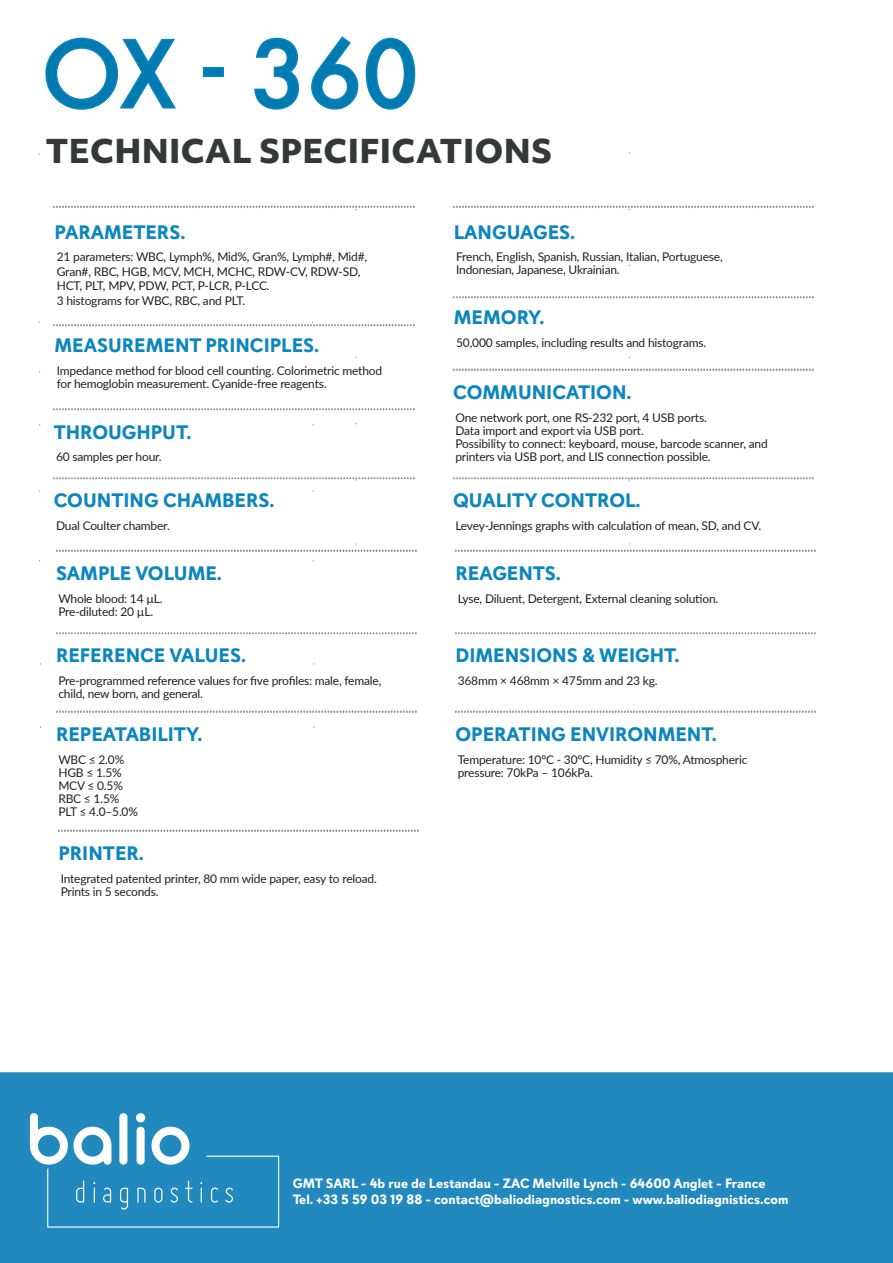
<style>
.page{position:relative;width:893px;height:1263px;background:#fff}
.page>*{position:absolute;margin:0;border:0;box-sizing:border-box;transform-origin:0 0}
.t1{font:800 31.5px "Objektiv Mk 1";letter-spacing:.01em;color:#363837}
.t2{font:700 19.5px "Davis Sans";color:#0b86be}
.t3{font:700 13.5px/16.2px "Davis Sans";color:#fff}
.t4{font:12px/13.2px "Lato";letter-spacing:-.015em;color:#231f20}
</style>
<div class="page">
<div style="left:0;top:1073px;width:893px;height:190px;background:#2189be"></div>
<img style="left:54px;top:324px;width:361px;height:3px">
<img style="left:54px;top:408px;width:361px;height:3px">
<img style="left:54px;top:205px;width:361px;height:3px">
<svg style="left:30px;top:1113px;width:250px;height:115px;background:#419ac7"></svg>
<div style="left:204px;top:68px;width:19px;height:8px;background:#007bb1"></div>
<div style="left:203px;top:67px;width:21px;height:10px;border:2px solid #0b86be"></div>
<svg style="left:45px;top:37px;width:131px;height:73px"></svg>
<svg style="left:254px;top:37px;width:46px;height:73px"></svg>
<svg style="left:311px;top:36px;width:48px;height:74px"></svg>
<svg style="left:365px;top:37px;width:51px;height:73px"></svg>
<img style="left:54px;top:477px;width:361px;height:3px">
<img style="left:56px;top:549px;width:361px;height:3px">
<img style="left:56px;top:632px;width:361px;height:3px">
<img style="left:56px;top:710px;width:361px;height:3px">
<img style="left:58px;top:829px;width:361px;height:3px">
<img style="left:453px;top:296px;width:361px;height:3px">
<img style="left:453px;top:368px;width:361px;height:3px">
<img style="left:453px;top:205px;width:361px;height:3px">
<img style="left:453px;top:477px;width:361px;height:3px">
<img style="left:455px;top:549px;width:361px;height:3px">
<img style="left:455px;top:632px;width:361px;height:3px">
<img style="left:455px;top:710px;width:361px;height:3px">
<h1 class="t1" style="left:45px;top:128px;width:508px">TECHNICAL SPECIFICATIONS</h1>
<h2 class="t2" style="left:54px;top:220px;width:132px">PARAMETERS.</h2>
<p class="t4" style="left:57px;top:249px;width:312px;line-height:14.5px">21 parameters: WBC, Lymph%, Mid%, Gran%, Lymph#, Mid#, Gran#, RBC, HGB, MCV, MCH, MCHC, RDW-CV, RDW-SD, HCT, PLT, MPV, PDW, PCT, P-LCR, P-LCC.<br>3 histograms for WBC, RBC, and PLT.</p>
<h2 class="t2" style="left:54px;top:333px;width:266px">MEASUREMENT PRINCIPLES.</h2>
<p class="t4" style="left:57px;top:363px;width:327px">Impedance method for blood cell counting. Colorimetric method for hemoglobin measurement. Cyanide-free reagents.</p>
<h2 class="t2" style="left:54px;top:420px;width:139px">THROUGHPUT.</h2>
<p class="t4" style="left:56px;top:450px;width:107px">60 samples per hour.</p>
<h2 class="t2" style="left:54px;top:489px;width:222px">COUNTING CHAMBERS.</h2>
<p class="t4" style="left:56px;top:519px;width:115px">Dual Coulter chamber.</p>
<h2 class="t2" style="left:56px;top:561px;width:167px">SAMPLE VOLUME.</h2>
<p class="t4" style="left:58px;top:591px;width:106px">Whole blood: 14 µL.<br>Pre-diluted: 20 µL.</p>
<h2 class="t2" style="left:56px;top:644px;width:192px">REFERENCE VALUES.</h2>
<p class="t4" style="left:58px;top:674px;width:324px">Pre-programmed reference values for five profiles: male, female, child, new born, and general.</p>
<h2 class="t2" style="left:56px;top:722px;width:148px">REPEATABILITY.</h2>
<p class="t4" style="left:58px;top:752px;width:81px">WBC ≤ 2.0%<br>HGB ≤ 1.5%<br>MCV ≤ 0.5%<br>RBC ≤ 1.5%<br>PLT ≤ 4.0–5.0%</p>
<h2 class="t2" style="left:58px;top:842px;width:87px">PRINTER.</h2>
<p class="t4" style="left:61px;top:871px;width:318px">Integrated patented printer, 80 mm wide paper, easy to reload.<br>Prints in 5 seconds.</p>
<h2 class="t2" style="left:454px;top:220px;width:123px">LANGUAGES.</h2>
<p class="t4" style="left:456px;top:250px;width:268px">French, English, Spanish, Russian, Italian, Portuguese,<br>Indonesian, Japanese, Ukrainian.</p>
<h2 class="t2" style="left:454px;top:306px;width:92px">MEMORY.</h2>
<p class="t4" style="left:456px;top:335px;width:252px">50,000 samples, including results and histograms.</p>
<h2 class="t2" style="left:453px;top:381px;width:180px">COMMUNICATION.</h2>
<p class="t4" style="left:455px;top:410px;width:314px">One network port, one RS-232 port, 4 USB ports.<br>Data import and export via USB port.<br>Possibility to connect: keyboard, mouse, barcode scanner, and printers via USB port, and LIS connection possible.</p>
<h2 class="t2" style="left:453px;top:489px;width:189px">QUALITY CONTROL.</h2>
<p class="t4" style="left:455px;top:519px;width:307px">Levey-Jennings graphs with calculation of mean, SD, and CV.</p>
<h2 class="t2" style="left:455px;top:561px;width:107px">REAGENTS.</h2>
<p class="t4" style="left:458px;top:591px;width:262px">Lyse, Diluent, Detergent, External cleaning solution.</p>
<h2 class="t2" style="left:455px;top:644px;width:226px">DIMENSIONS &amp; WEIGHT.</h2>
<p class="t4" style="left:458px;top:674px;width:201px">368mm × 468mm × 475mm and 23 kg.</p>
<h2 class="t2" style="left:455px;top:722px;width:263px">OPERATING ENVIRONMENT.</h2>
<p class="t4" style="left:458px;top:752px;width:291px">Temperature: 10°C - 30°C, Humidity ≤ 70%, Atmospheric pressure: 70kPa – 106kPa.</p>
<p class="t3" style="left:293px;top:1176px;width:497px">GMT SARL - 4b rue de Lestandau - ZAC Melville Lynch - 64600 Anglet - France<br>Tel. +33 5 59 03 19 88 - contact@baliodiagnostics.com - www.baliodiagnistics.com</p>
</div>
